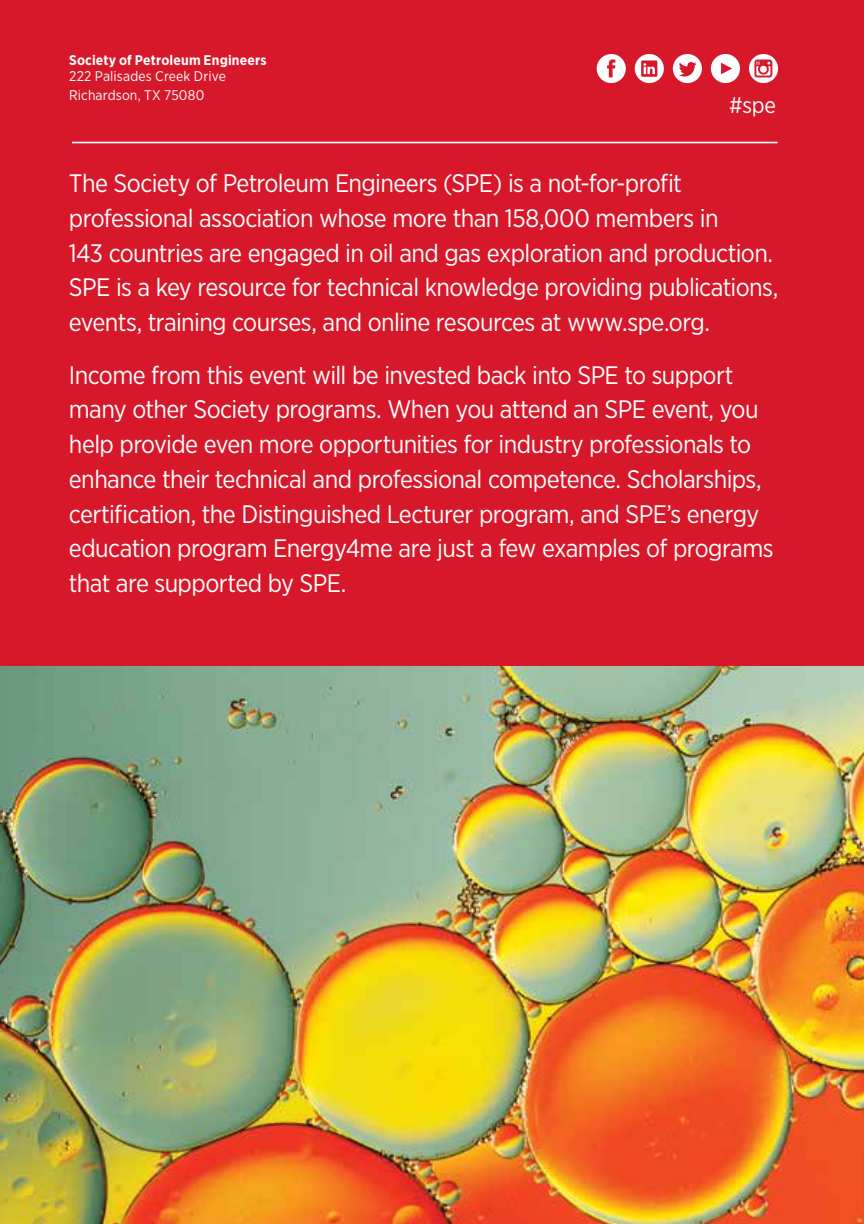
<style>
.page{position:relative;width:864px;height:1224px;background:#fff}
.page>*{position:absolute;margin:0;border:0;box-sizing:border-box;transform-origin:0 0}
.t1{font:25.2px/34.8px "Gotham Narrow";letter-spacing:-.025em;color:#fff}
.t2{font:22.6px "Gotham Narrow";color:#fff}
.t3{font:14px/18.8px "Gotham Narrow";letter-spacing:.01em;color:#fff}
.t4{font:700 14px "Gotham Narrow";letter-spacing:.015em;color:#fff}
</style>
<div class="page">
<div style="left:0;top:0;width:864px;height:667px;background:#d7182a"></div>
<hr style="left:72px;top:142px;width:706px;height:1px;background:#fff">
<svg style="left:597px;top:54px;width:29px;height:29px"></svg>
<svg style="left:635px;top:54px;width:29px;height:29px"></svg>
<svg style="left:673px;top:54px;width:29px;height:29px"></svg>
<svg style="left:711px;top:54px;width:29px;height:29px"></svg>
<svg style="left:749px;top:54px;width:29px;height:29px"></svg>
<img style="left:0;top:667px;width:864px;height:557px">
<p class="t4" style="left:69px;top:51px;width:199px">Society of Petroleum Engineers</p>
<p class="t3" style="left:69px;top:67px;width:158px">222 Palisades Creek Drive<br>Richardson, TX 75080</p>
<p class="t2" style="left:729px;top:91px;width:49px">#spe</p>
<p class="t1" style="left:69px;top:165px;width:711px">The Society of Petroleum Engineers (SPE) is a not-for-profit professional association whose more than 158,000 members in<br>143 countries are engaged in oil and gas exploration and production.<br>SPE is a key resource for technical knowledge providing publications, events, training courses, and online resources at www.spe.org.</p>
<p class="t1" style="left:69px;top:357px;width:706px">Income from this event will be invested back into SPE to support many other Society programs. When you attend an SPE event, you help provide even more opportunities for industry professionals to enhance their technical and professional competence. Scholarships, certification, the Distinguished Lecturer program, and SPE’s energy education program Energy4me are just a few examples of programs that are supported by SPE.</p>
</div>
